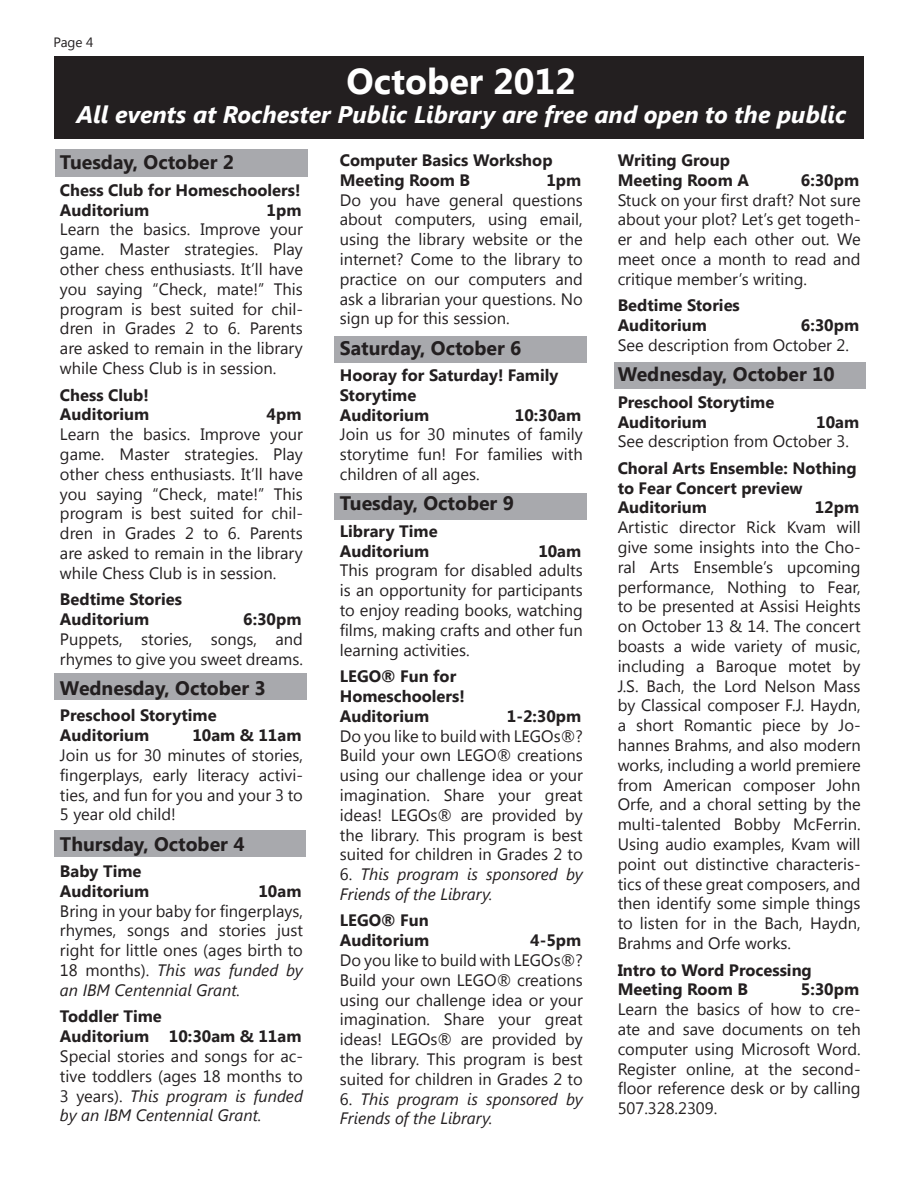
<style>
.page{position:relative;width:918px;height:1188px;background:#fff}
.page>*{position:absolute;margin:0;border:0;box-sizing:border-box;transform-origin:0 0}
.t1{font:700 36px "Segoe UI";color:#fff}
.t2{font:italic 700 24px "Segoe UI";color:#fff}
.Event_Date{font:700 19.5px "Segoe UI";color:#231f20}
.Event_description{font:16.5px/19.8px "Segoe UI";color:#231f20;text-align:justify}
.Event_Title{font:700 16.5px/19.8px "Segoe UI";color:#231f20}
.Event_description-2{font:italic 16.5px/19.8px "Segoe UI";color:#231f20}
.t3{font:13.5px "Segoe UI";color:#231f20}
.s1{font-style:normal}
.s2{font-style:italic}
</style>
<div class="page">
<div style="left:54px;top:830px;width:251px;height:27px;background:#a8a9ad"></div>
<div style="left:614px;top:362px;width:251px;height:27px;background:#a8a9ad"></div>
<div style="left:334px;top:493px;width:253px;height:27px;background:#a8a9ad"></div>
<div style="left:54px;top:674px;width:253px;height:26px;background:#a8a9ad"></div>
<div style="left:334px;top:336px;width:253px;height:27px;background:#a8a9ad"></div>
<div style="left:55px;top:149px;width:253px;height:27px;background:#a8a9ad"></div>
<div style="left:54px;top:57px;width:810px;height:82px;background:#231f20"></div>
<p class="t3" style="left:54px;top:33px;width:41px">Page 4</p>
<p class="t1" style="left:347px;top:55px;width:231px">October 2012</p>
<p class="t2" style="left:76px;top:97px;width:771px">All events at Rochester Public Library are free and open to the public</p>
<p class="Event_Title" style="left:340px;top:149px;width:214px">Computer Basics Workshop</p>
<p class="Event_Title" style="left:340px;top:169px;width:132px">Meeting Room B</p>
<p class="Event_Title" style="left:546px;top:169px;width:36px">1pm</p>
<p class="Event_description" style="left:340px;top:189px;width:244px">Do you have general questions about computers, using email, using the library website or the internet? Come to the library to practice on our computers and ask a librarian your questions. No sign up for this session.</p>
<p class="Event_Date" style="left:340px;top:334px;width:183px">Saturday, October 6</p>
<p class="Event_Title" style="left:340px;top:364px;width:220px">Hooray for Saturday! Family<br>Storytime</p>
<p class="Event_Title" style="left:340px;top:404px;width:91px">Auditorium</p>
<p class="Event_Title" style="left:515px;top:404px;width:68px">10:30am</p>
<p class="Event_description" style="left:340px;top:424px;width:244px">Join us for 30 minutes of family storytime fun! For families with children of all ages.</p>
<p class="Event_Date" style="left:340px;top:489px;width:176px">Tuesday, October 9</p>
<p class="Event_Title" style="left:340px;top:520px;width:99px">Library Time</p>
<p class="Event_Title" style="left:340px;top:540px;width:91px">Auditorium</p>
<p class="Event_Title" style="left:538px;top:540px;width:44px">10am</p>
<p class="Event_description" style="left:340px;top:560px;width:244px">This program for disabled adults is an opportunity for participants to enjoy reading books, watching films, making crafts and other fun learning activities.</p>
<p class="Event_Title" style="left:340px;top:665px;width:126px">LEGO® Fun for<br>Homeschoolers!</p>
<p class="Event_Title" style="left:340px;top:705px;width:91px">Auditorium</p>
<p class="Event_Title" style="left:507px;top:705px;width:76px">1-2:30pm</p>
<p class="Event_description" style="left:340px;top:725px;width:245px">Do you like to build with LEGOs®?<br>Build your own LEGO® creations using our challenge idea or your imagination. Share your great ideas! LEGOs® are provided by the library. This program is best suited for children in Grades 2 to</p>
<p class="Event_description-2" style="left:340px;top:864px;width:244px"><span class="s1">6.</span> This program is sponsored by<br>Friends of the Library.</p>
<p class="Event_Title" style="left:340px;top:910px;width:90px">LEGO® Fun</p>
<p class="Event_Title" style="left:340px;top:930px;width:91px">Auditorium</p>
<p class="Event_Title" style="left:530px;top:930px;width:52px">4-5pm</p>
<p class="Event_description" style="left:340px;top:950px;width:245px">Do you like to build with LEGOs®?<br>Build your own LEGO® creations using our challenge idea or your imagination. Share your great ideas! LEGOs® are provided by the library. This program is best suited for children in Grades 2 to</p>
<p class="Event_description-2" style="left:340px;top:1088px;width:244px"><span class="s1">6.</span> This program is sponsored by<br>Friends of the Library.</p>
<p class="Event_Title" style="left:618px;top:149px;width:114px">Writing Group</p>
<p class="Event_Title" style="left:618px;top:169px;width:133px">Meeting Room A</p>
<p class="Event_Title" style="left:801px;top:169px;width:60px">6:30pm</p>
<p class="Event_description" style="left:618px;top:189px;width:245px">Stuck on your first draft? Not sure about your plot? Let’s get togeth&shy;er and help each other out. We meet once a month to read and critique member’s writing.</p>
<p class="Event_Title" style="left:618px;top:295px;width:124px">Bedtime Stories</p>
<p class="Event_Title" style="left:618px;top:315px;width:91px">Auditorium</p>
<p class="Event_Title" style="left:801px;top:315px;width:60px">6:30pm</p>
<p class="Event_description" style="left:618px;top:335px;width:233px">See description from October 2.</p>
<p class="Event_Date" style="left:618px;top:360px;width:219px">Wednesday, October 10</p>
<p class="Event_Title" style="left:618px;top:391px;width:158px">Preschool Storytime</p>
<p class="Event_Title" style="left:618px;top:411px;width:91px">Auditorium</p>
<p class="Event_Title" style="left:816px;top:411px;width:44px">10am</p>
<p class="Event_description" style="left:618px;top:431px;width:233px">See description from October 3.</p>
<p class="Event_Title" style="left:618px;top:457px;width:241px">Choral Arts Ensemble: Nothing to Fear Concert preview</p>
<p class="Event_Title" style="left:618px;top:497px;width:91px">Auditorium</p>
<p class="Event_Title" style="left:815px;top:497px;width:46px">12pm</p>
<p class="Event_description" style="left:618px;top:517px;width:245px">Artistic director Rick Kvam will give some insights into the Cho&shy;ral Arts Ensemble’s upcoming performance, Nothing to Fear, to be presented at Assisi Heights on October 13 &amp; 14. The concert boasts a wide variety of music, including a Baroque motet by J.S. Bach, the Lord Nelson Mass by Classical composer F.J. Haydn, a short Romantic piece by Jo&shy;hannes Brahms, and also modern works, including a world premiere from American composer John Orfe, and a choral setting by the multi-talented Bobby McFerrin.<br>Using audio examples, Kvam will point out distinctive characteris&shy;tics of these great composers, and then identify some simple things to listen for in the Bach, Haydn, Brahms and Orfe works.</p>
<p class="Event_Title" style="left:618px;top:959px;width:196px">Intro to Word Processing</p>
<p class="Event_Title" style="left:618px;top:979px;width:132px">Meeting Room B</p>
<p class="Event_Title" style="left:801px;top:979px;width:60px">5:30pm</p>
<p class="Event_description" style="left:618px;top:999px;width:245px">Learn the basics of how to cre&shy;ate and save documents on teh computer using Microsoft Word.<br>Register online, at the second&shy;floor reference desk or by calling 507.328.2309.</p>
<p class="Event_Date" style="left:60px;top:148px;width:176px">Tuesday, October 2</p>
<p class="Event_Title" style="left:60px;top:179px;width:242px">Chess Club for Homeschoolers!</p>
<p class="Event_Title" style="left:60px;top:199px;width:91px">Auditorium</p>
<p class="Event_Title" style="left:267px;top:199px;width:36px">1pm</p>
<p class="Event_description" style="left:60px;top:219px;width:245px">Learn the basics. Improve your game. Master strategies. Play other chess enthusiasts. It’ll have you saying “Check, mate!” This program is best suited for chil&shy;dren in Grades 2 to 6. Parents are asked to remain in the library while Chess Club is in session.</p>
<p class="Event_Title" style="left:60px;top:384px;width:90px">Chess Club!</p>
<p class="Event_Title" style="left:60px;top:404px;width:91px">Auditorium</p>
<p class="Event_Title" style="left:267px;top:404px;width:36px">4pm</p>
<p class="Event_description" style="left:60px;top:424px;width:245px">Learn the basics. Improve your game. Master strategies. Play other chess enthusiasts. It’ll have you saying “Check, mate!” This program is best suited for chil&shy;dren in Grades 2 to 6. Parents are asked to remain in the library while Chess Club is in session.</p>
<p class="Event_Title" style="left:60px;top:589px;width:124px">Bedtime Stories</p>
<p class="Event_Title" style="left:60px;top:608px;width:91px">Auditorium</p>
<p class="Event_Title" style="left:243px;top:608px;width:60px">6:30pm</p>
<p class="Event_description" style="left:60px;top:628px;width:244px">Puppets, stories, songs, and rhymes to give you sweet dreams.</p>
<p class="Event_Date" style="left:60px;top:674px;width:207px">Wednesday, October 3</p>
<p class="Event_Title" style="left:60px;top:705px;width:158px">Preschool Storytime</p>
<p class="Event_Title" style="left:60px;top:725px;width:91px">Auditorium</p>
<p class="Event_Title" style="left:192px;top:725px;width:111px">10am &amp; 11am</p>
<p class="Event_description" style="left:60px;top:744px;width:245px">Join us for 30 minutes of stories, fingerplays, early literacy activi&shy;ties, and fun for you and your 3 to 5 year old child!</p>
<p class="Event_Date" style="left:60px;top:830px;width:186px">Thursday, October 4</p>
<p class="Event_Title" style="left:60px;top:860px;width:83px">Baby Time</p>
<p class="Event_Title" style="left:60px;top:880px;width:91px">Auditorium</p>
<p class="Event_Title" style="left:258px;top:880px;width:44px">10am</p>
<p class="Event_description" style="left:60px;top:900px;width:245px">Bring in your baby for fingerplays, rhymes, songs and stories just right for little ones (ages birth to 18 months). <span class="s2">This was funded by an IBM Centennial Grant.</span></p>
<p class="Event_Title" style="left:60px;top:1006px;width:103px">Toddler Time</p>
<p class="Event_Title" style="left:60px;top:1026px;width:243px">Auditorium 10:30am &amp; 11am</p>
<p class="Event_description" style="left:60px;top:1046px;width:245px">Special stories and songs for ac&shy;tive toddlers (ages 18 months to 3 years). <span class="s2">This program is funded by an IBM Centennial Grant.</span></p>
</div>
